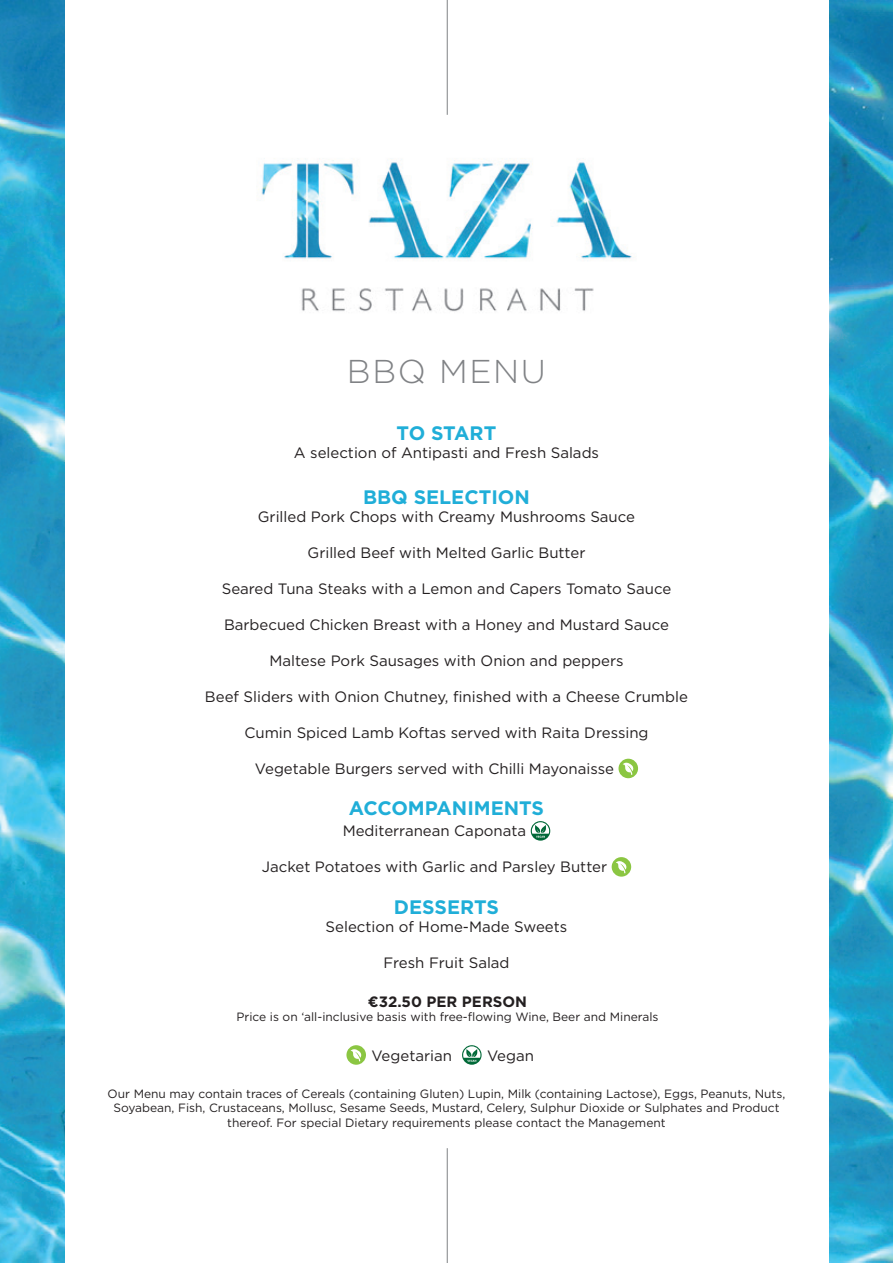
<style>
.page{position:relative;width:893px;height:1263px;background:#fff}
.page>*{position:absolute;margin:0;border:0;box-sizing:border-box;transform-origin:0 0}
.t1{font:300 33px "Gotham";letter-spacing:.05em;color:#808285}
.t2{font:700 19.5px "Gotham";color:#20aed8}
.t3{font:15px "Gotham";color:#231f20}
.t4{font:700 15px "Gotham";color:#231f20}
.t5{font:12px/14.4px "Gotham";color:#231f20;text-align:center}
</style>
<div class="page">
<img style="left:0;top:0;width:893px;height:1263px">
<div style="left:65px;top:0;width:763px;height:1263px;background:#fff"></div>
<img style="left:261px;top:63px;width:371px;height:249px">
<hr style="left:447px;top:0;width:1px;height:115px;background:#808285">
<hr style="left:447px;top:1148px;width:1px;height:115px;background:#808285">
<svg style="left:618px;top:759px;width:20px;height:19px"></svg>
<svg style="left:531px;top:821px;width:19px;height:20px"></svg>
<svg style="left:612px;top:857px;width:19px;height:20px"></svg>
<svg style="left:346px;top:1045px;width:20px;height:20px"></svg>
<svg style="left:462px;top:1045px;width:20px;height:20px"></svg>
<h1 class="t1" style="left:347px;top:351px;width:201px">BBQ MENU</h1>
<h2 class="t2" style="left:397px;top:420px;width:101px">TO START</h2>
<p class="t3" style="left:294px;top:443px;width:307px">A selection of Antipasti and Fresh Salads</p>
<h2 class="t2" style="left:363px;top:484px;width:168px">BBQ SELECTION</h2>
<p class="t3" style="left:258px;top:507px;width:379px">Grilled Pork Chops with Creamy Mushrooms Sauce</p>
<p class="t3" style="left:308px;top:543px;width:279px">Grilled Beef with Melted Garlic Butter</p>
<p class="t3" style="left:222px;top:579px;width:451px">Seared Tuna Steaks with a Lemon and Capers Tomato Sauce</p>
<p class="t3" style="left:224px;top:615px;width:446px">Barbecued Chicken Breast with a Honey and Mustard Sauce</p>
<p class="t3" style="left:269px;top:651px;width:356px">Maltese Pork Sausages with Onion and peppers</p>
<p class="t3" style="left:205px;top:687px;width:485px">Beef Sliders with Onion Chutney, finished with a Cheese Crumble</p>
<p class="t3" style="left:244px;top:723px;width:406px">Cumin Spiced Lamb Koftas served with Raita Dressing</p>
<p class="t3" style="left:255px;top:759px;width:361px">Vegetable Burgers served with Chilli Mayonaisse</p>
<h2 class="t2" style="left:349px;top:795px;width:197px">ACCOMPANIMENTS</h2>
<p class="t3" style="left:343px;top:821px;width:185px">Mediterranean Caponata</p>
<p class="t3" style="left:262px;top:857px;width:347px">Jacket Potatoes with Garlic and Parsley Butter</p>
<h2 class="t2" style="left:394px;top:894px;width:107px">DESSERTS</h2>
<p class="t3" style="left:326px;top:917px;width:243px">Selection of Home-Made Sweets</p>
<p class="t3" style="left:383px;top:953px;width:128px">Fresh Fruit Salad</p>
<p class="t4" style="left:368px;top:991px;width:161px">€32.50 PER PERSON</p>
<p class="t5" style="left:236px;top:1009px;width:423px">Price is on ‘all-inclusive basis with free-flowing Wine, Beer and Minerals</p>
<p class="t3" style="left:371px;top:1046px;width:82px">Vegetarian</p>
<p class="t3" style="left:487px;top:1046px;width:48px">Vegan</p>
<p class="t5" style="left:108px;top:1086px;width:679px">Our Menu may contain traces of Cereals (containing Gluten) Lupin, Milk (containing Lactose), Eggs, Peanuts, Nuts,<br>Soyabean, Fish, Crustaceans, Mollusc, Sesame Seeds, Mustard, Celery, Sulphur Dioxide or Sulphates and Product thereof. For special Dietary requirements please contact the Management</p>
</div>
